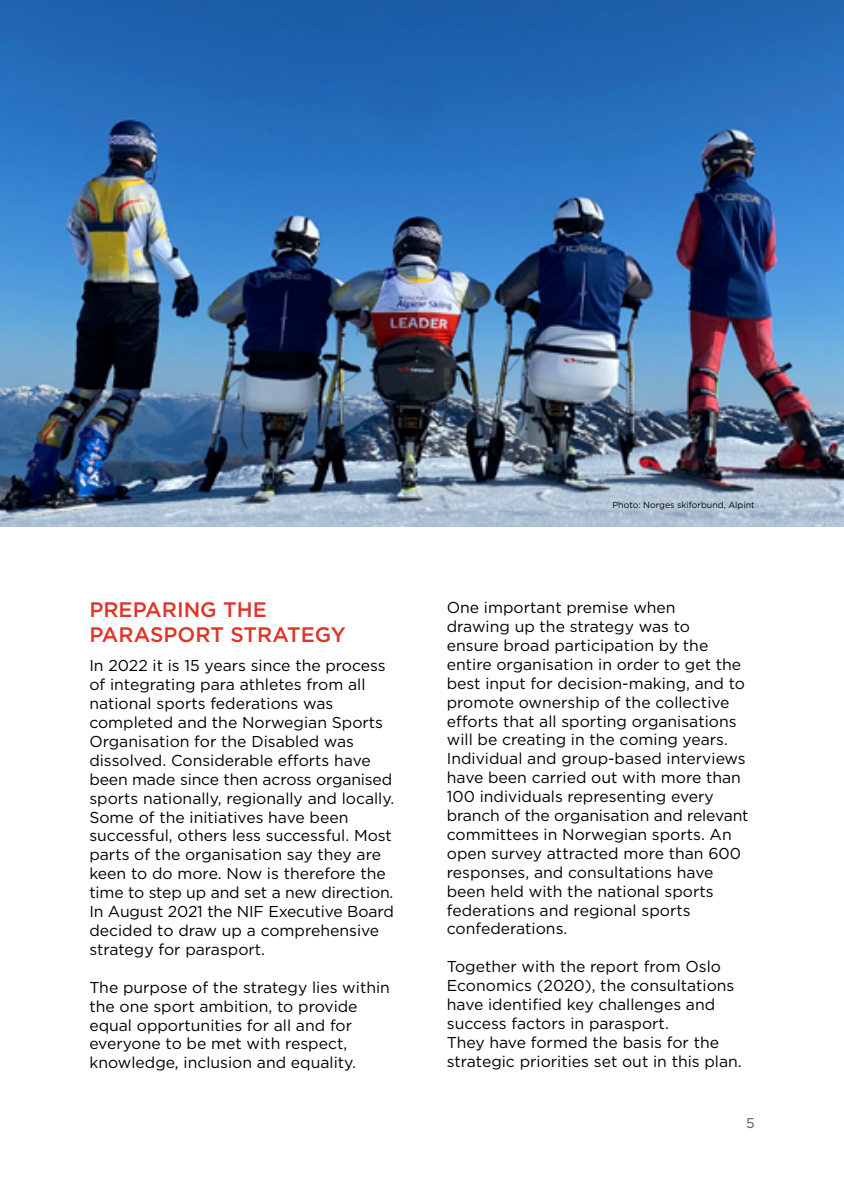
<style>
.page{position:relative;width:844px;height:1191px;background:#fff}
.page>*{position:absolute;margin:0;border:0;box-sizing:border-box;transform-origin:0 0}
.t1{font:500 21px/25.2px "Gotham";color:#df342a}
.t2{font:15.75px/18.9px "Gotham";color:#000}
.t3{font:14px "Gotham";color:#575756}
.t4{font:8.75px "Gotham";color:#000}
</style>
<div class="page">
<img style="left:0;top:0;width:843px;height:526px">
<h1 class="t1" style="left:89px;top:597px;width:258px">PREPARING THE<br>PARASPORT STRATEGY</h1>
<p class="t2" style="left:89px;top:656px;width:306px">In 2022 it is 15 years since the process of integrating para athletes from all national sports federations was completed and the Norwegian Sports Organisation for the Disabled was dissolved. Considerable efforts have been made since then across organised sports nationally, regionally and locally.<br>Some of the initiatives have been successful, others less successful. Most parts of the organisation say they are keen to do more. Now is therefore the time to step up and set a new direction.<br>In August 2021 the NIF Executive Board decided to draw up a comprehensive strategy for parasport.</p>
<p class="t2" style="left:89px;top:977px;width:302px">The purpose of the strategy lies within the one sport ambition, to provide equal opportunities for all and for everyone to be met with respect, knowledge, inclusion and equality.</p>
<p class="t4" style="left:612px;top:499px;width:144px">Photo: Norges skiforbund, Alpint</p>
<p class="t2" style="left:446px;top:597px;width:303px">One important premise when<br>drawing up the strategy was to<br>ensure broad participation by the entire organisation in order to get the best input for decision-making, and to promote ownership of the collective efforts that all sporting organisations will be creating in the coming years.<br>Individual and group-based interviews have been carried out with more than 100 individuals representing every branch of the organisation and relevant committees in Norwegian sports. An open survey attracted more than 600 responses, and consultations have been held with the national sports federations and regional sports confederations.</p>
<p class="t2" style="left:446px;top:957px;width:296px">Together with the report from Oslo Economics (2020), the consultations have identified key challenges and success factors in parasport.<br>They have formed the basis for the strategic priorities set out in this plan.</p>
<p class="t3" style="left:745px;top:1113px;width:10px">5</p>
</div>
